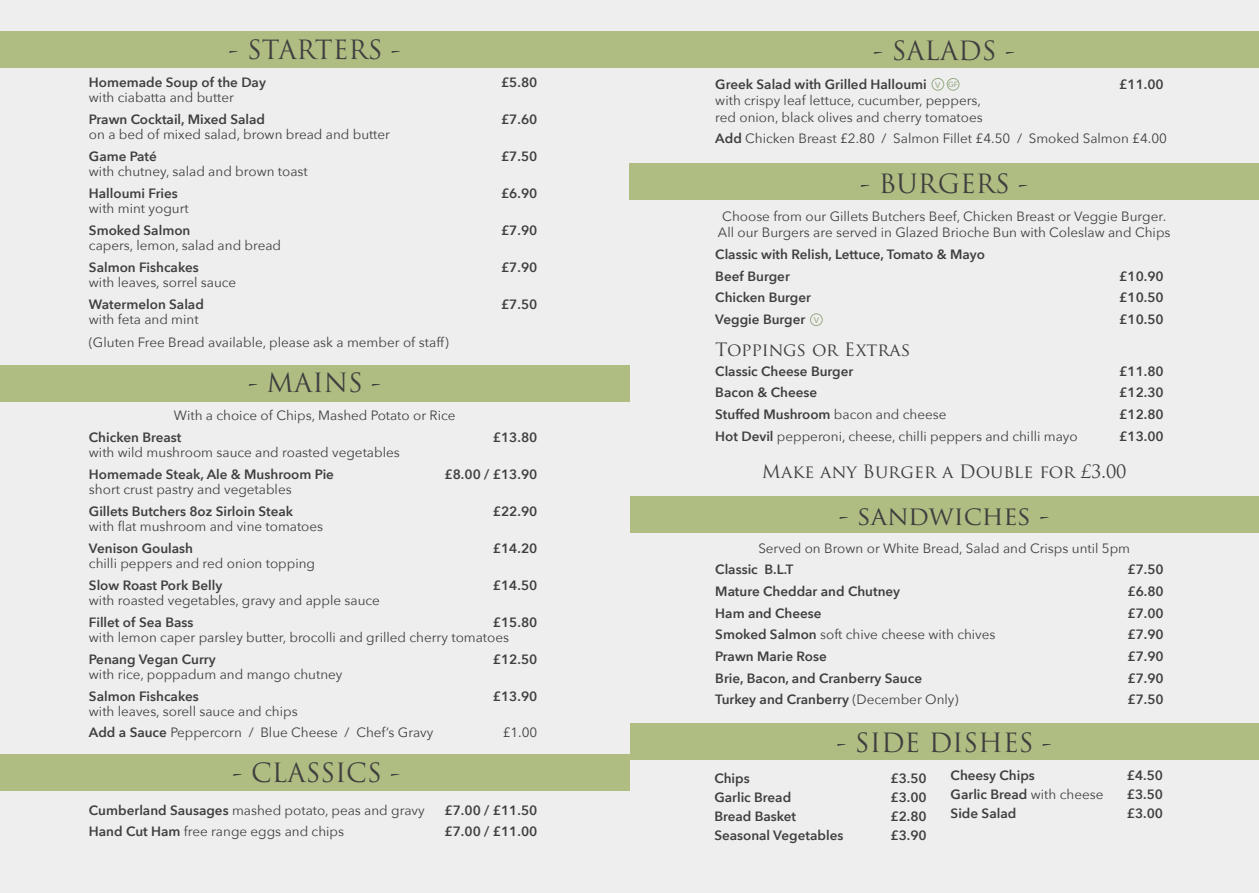
<style>
.page{position:relative;width:1259px;height:893px;background:#eee}
.page>*{position:absolute;margin:0;border:0;box-sizing:border-box;transform-origin:0 0}
.t1{font:25.8px "Trajan Pro";color:#3f3f3f}
.t2{font:18px "Trajan Pro";color:#3f3f3f}
.t3{font:13.5px/16.5px "Avenir Next";color:#3f3f3f}
.t4{font:600 13.5px/21.6px "Avenir Next";color:#3f3f3f}
.s1{font-weight:600}
.s2{font-weight:500;font-size:8.4px;color:#97ac86}
.s3{font-weight:500;font-size:7.5px;color:#97ac86}
.s4{font-weight:400}
</style>
<div class="page">
<div style="left:630px;top:496px;width:629px;height:37px;background:#afbd82"></div>
<div style="left:629px;top:164px;width:630px;height:36px;background:#afbd82"></div>
<div style="left:0;top:754px;width:629px;height:37px;background:#afbd82"></div>
<div style="left:0;top:365px;width:629px;height:37px;background:#afbd82"></div>
<div style="left:0;top:31px;width:1259px;height:36px;background:#afbd82"></div>
<div style="left:630px;top:723px;width:629px;height:37px;background:#afbd82"></div>
<div style="left:931px;top:78px;width:13px;height:13px;border:1px solid #97ac86;border-radius:50%"></div>
<div style="left:947px;top:78px;width:12px;height:13px;border:1px solid #97ac86;border-radius:50%"></div>
<div style="left:810px;top:313px;width:12px;height:13px;border:1px solid #97ac86;border-radius:50%"></div>
<h1 class="t1" style="left:229px;top:33px;width:174px">- STARTERS -</h1>
<p class="t4" style="left:89px;top:71px;width:178px">Homemade Soup of the Day</p>
<p class="t4" style="left:501px;top:71px;width:38px">£5.80</p>
<p class="t3" style="left:89px;top:89px;width:147px">with ciabatta and butter</p>
<p class="t4" style="left:89px;top:108px;width:178px">Prawn Cocktail, Mixed Salad</p>
<p class="t4" style="left:501px;top:108px;width:38px">£7.60</p>
<p class="t3" style="left:89px;top:126px;width:303px">on a bed of mixed salad, brown bread and butter</p>
<p class="t4" style="left:89px;top:145px;width:69px">Game Paté</p>
<p class="t4" style="left:501px;top:145px;width:38px">£7.50</p>
<p class="t3" style="left:89px;top:163px;width:220px">with chutney, salad and brown toast</p>
<p class="t4" style="left:89px;top:182px;width:90px">Halloumi Fries</p>
<p class="t4" style="left:501px;top:182px;width:38px">£6.90</p>
<p class="t3" style="left:89px;top:200px;width:101px">with mint yogurt</p>
<p class="t4" style="left:89px;top:219px;width:103px">Smoked Salmon</p>
<p class="t4" style="left:501px;top:219px;width:38px">£7.90</p>
<p class="t3" style="left:89px;top:237px;width:194px">capers, lemon, salad and bread</p>
<p class="t4" style="left:89px;top:256px;width:111px">Salmon Fishcakes</p>
<p class="t4" style="left:501px;top:256px;width:38px">£7.90</p>
<p class="t3" style="left:89px;top:274px;width:149px">with leaves, sorrel sauce</p>
<p class="t4" style="left:89px;top:293px;width:116px">Watermelon Salad</p>
<p class="t4" style="left:501px;top:293px;width:38px">£7.50</p>
<p class="t3" style="left:89px;top:307px;width:361px;line-height:22.5px">with feta and mint<br>(Gluten Free Bread available, please ask a member of staff)</p>
<h1 class="t1" style="left:248px;top:367px;width:135px">- MAINS -</h1>
<p class="t3" style="left:174px;top:407px;width:283px">With a choice of Chips, Mashed Potato or Rice</p>
<p class="t4" style="left:89px;top:426px;width:94px">Chicken Breast</p>
<p class="t4" style="left:493px;top:426px;width:46px">£13.80</p>
<p class="t3" style="left:89px;top:444px;width:312px">with wild mushroom sauce and roasted vegetables</p>
<p class="t4" style="left:89px;top:463px;width:247px">Homemade Steak, Ale &amp; Mushroom Pie</p>
<p class="t4" style="left:444px;top:463px;width:94px">£8.00 / £13.90</p>
<p class="t3" style="left:89px;top:481px;width:204px">short crust pastry and vegetables</p>
<p class="t4" style="left:89px;top:500px;width:206px">Gillets Butchers 8oz Sirloin Steak</p>
<p class="t4" style="left:493px;top:500px;width:46px">£22.90</p>
<p class="t3" style="left:89px;top:518px;width:236px">with flat mushroom and vine tomatoes</p>
<p class="t4" style="left:89px;top:537px;width:106px">Venison Goulash</p>
<p class="t4" style="left:493px;top:537px;width:46px">£14.20</p>
<p class="t3" style="left:89px;top:555px;width:228px">chilli peppers and red onion topping</p>
<p class="t4" style="left:89px;top:574px;width:135px">Slow Roast Pork Belly</p>
<p class="t4" style="left:493px;top:574px;width:46px">£14.50</p>
<p class="t3" style="left:89px;top:591px;width:292px">with roasted vegetables, gravy and apple sauce</p>
<p class="t4" style="left:89px;top:611px;width:106px">Fillet of Sea Bass</p>
<p class="t4" style="left:493px;top:611px;width:46px">£15.80</p>
<p class="t3" style="left:89px;top:628px;width:421px">with lemon caper parsley butter, brocolli and grilled cherry tomatoes</p>
<p class="t4" style="left:89px;top:648px;width:128px">Penang Vegan Curry</p>
<p class="t4" style="left:493px;top:648px;width:46px">£12.50</p>
<p class="t3" style="left:89px;top:665px;width:255px">with rice, poppadum and mango chutney</p>
<p class="t4" style="left:89px;top:685px;width:111px">Salmon Fishcakes</p>
<p class="t4" style="left:493px;top:685px;width:46px">£13.90</p>
<p class="t3" style="left:89px;top:700px;width:346px;line-height:21.6px">with leaves, sorell sauce and chips<br><span class="s1">Add a Sauce</span> Peppercorn / Blue Cheese / Chef’s Gravy</p>
<p class="t3" style="left:503px;top:724px;width:36px">£1.00</p>
<h1 class="t1" style="left:233px;top:757px;width:169px">- CLASSICS -</h1>
<p class="t3" style="left:89px;top:801px;width:337px"><span class="s1">Cumberland Sausages</span> mashed potato, peas and gravy</p>
<p class="t4" style="left:444px;top:799px;width:94px">£7.00 / £11.50</p>
<p class="t3" style="left:89px;top:823px;width:257px"><span class="s1">Hand Cut Ham</span> free range eggs and chips</p>
<p class="t4" style="left:444px;top:820px;width:94px">£7.00 / £11.00</p>
<h1 class="t1" style="left:873px;top:34px;width:143px">- SALADS -</h1>
<p class="t4" style="left:715px;top:73px;width:244px">Greek Salad with Grilled Halloumi <span class="s2">V</span> <span class="s3">GF</span></p>
<p class="t4" style="left:1119px;top:73px;width:46px">£11.00</p>
<p class="t3" style="left:715px;top:92px;width:269px">with crispy leaf lettuce, cucumber, peppers, red onion, black olives and cherry tomatoes</p>
<p class="t3" style="left:715px;top:130px;width:453px"><span class="s1">Add</span> Chicken Breast £2.80 / Salmon Fillet £4.50 / Smoked Salmon £4.00</p>
<h1 class="t1" style="left:860px;top:167px;width:170px">- BURGERS -</h1>
<p class="t3" style="left:718px;top:207px;width:454px;text-align:center">Choose from our Gillets Butchers Beef, Chicken Breast or Veggie Burger.<br>All our Burgers are served in Glazed Brioche Bun with Coleslaw and Chips</p>
<p class="t4" style="left:715px;top:243px;width:271px">Classic with Relish, Lettuce, Tomato &amp; Mayo<br>Beef Burger</p>
<p class="t4" style="left:1119px;top:265px;width:46px">£10.90</p>
<p class="t4" style="left:715px;top:287px;width:97px">Chicken Burger</p>
<p class="t4" style="left:1119px;top:287px;width:46px">£10.50</p>
<p class="t4" style="left:715px;top:308px;width:105px">Veggie Burger <span class="s2">V</span></p>
<p class="t4" style="left:1119px;top:308px;width:46px">£10.50</p>
<h2 class="t2" style="left:715px;top:338px;width:197px">Toppings or Extras</h2>
<p class="t4" style="left:715px;top:360px;width:140px">Classic Cheese Burger</p>
<p class="t4" style="left:1119px;top:360px;width:46px">£11.80</p>
<p class="t4" style="left:715px;top:382px;width:103px">Bacon &amp; Cheese</p>
<p class="t4" style="left:1119px;top:382px;width:46px">£12.30</p>
<p class="t4" style="left:715px;top:403px;width:233px">Stuffed Mushroom <span class="s4">bacon and cheese</span></p>
<p class="t4" style="left:1119px;top:403px;width:46px">£12.80</p>
<p class="t3" style="left:715px;top:427px;width:364px"><span class="s1">Hot Devil</span> pepperoni, cheese, chilli peppers and chilli mayo</p>
<p class="t4" style="left:1119px;top:425px;width:46px">£13.00</p>
<h2 class="t2" style="left:762px;top:460px;width:366px">Make any Burger a Double for £3.00</h2>
<h1 class="t1" style="left:839px;top:499px;width:212px">- sandwiches -</h1>
<p class="t3" style="left:758px;top:539px;width:373px">Served on Brown or White Bread, Salad and Crisps until 5pm</p>
<p class="t4" style="left:715px;top:559px;width:80px">Classic B.L.T</p>
<p class="t4" style="left:1127px;top:559px;width:38px">£7.50</p>
<p class="t4" style="left:715px;top:580px;width:186px">Mature Cheddar and Chutney</p>
<p class="t4" style="left:1127px;top:580px;width:38px">£6.80</p>
<p class="t4" style="left:715px;top:602px;width:108px">Ham and Cheese</p>
<p class="t4" style="left:1127px;top:602px;width:38px">£7.00</p>
<p class="t3" style="left:715px;top:626px;width:282px"><span class="s1">Smoked Salmon</span> soft chive cheese with chives</p>
<p class="t4" style="left:1127px;top:624px;width:38px">£7.90</p>
<p class="t4" style="left:715px;top:645px;width:113px">Prawn Marie Rose</p>
<p class="t4" style="left:1127px;top:645px;width:38px">£7.90</p>
<p class="t4" style="left:715px;top:667px;width:208px">Brie, Bacon, and Cranberry Sauce</p>
<p class="t4" style="left:1127px;top:667px;width:38px">£7.90</p>
<p class="t4" style="left:715px;top:688px;width:245px">Turkey and Cranberry <span class="s4">(December Only)</span></p>
<p class="t4" style="left:1127px;top:688px;width:38px">£7.50</p>
<h1 class="t1" style="left:836px;top:727px;width:217px">- SIDE DISHES -</h1>
<p class="t4" style="left:950px;top:764px;width:86px">Cheesy Chips</p>
<p class="t4" style="left:1126px;top:764px;width:38px">£4.50</p>
<p class="t4" style="left:950px;top:783px;width:154px">Garlic Bread <span class="s4">with cheese</span></p>
<p class="t4" style="left:1126px;top:783px;width:38px">£3.50</p>
<p class="t4" style="left:950px;top:802px;width:67px">Side Salad</p>
<p class="t4" style="left:1126px;top:802px;width:38px">£3.00</p>
<p class="t4" style="left:714px;top:767px;width:37px">Chips</p>
<p class="t4" style="left:890px;top:767px;width:38px">£3.50</p>
<p class="t4" style="left:714px;top:786px;width:78px">Garlic Bread</p>
<p class="t4" style="left:890px;top:786px;width:38px">£3.00</p>
<p class="t4" style="left:714px;top:805px;width:83px">Bread Basket</p>
<p class="t4" style="left:890px;top:805px;width:38px">£2.80</p>
<p class="t4" style="left:714px;top:824px;width:130px">Seasonal Vegetables</p>
<p class="t4" style="left:890px;top:824px;width:38px">£3.90</p>
</div>
